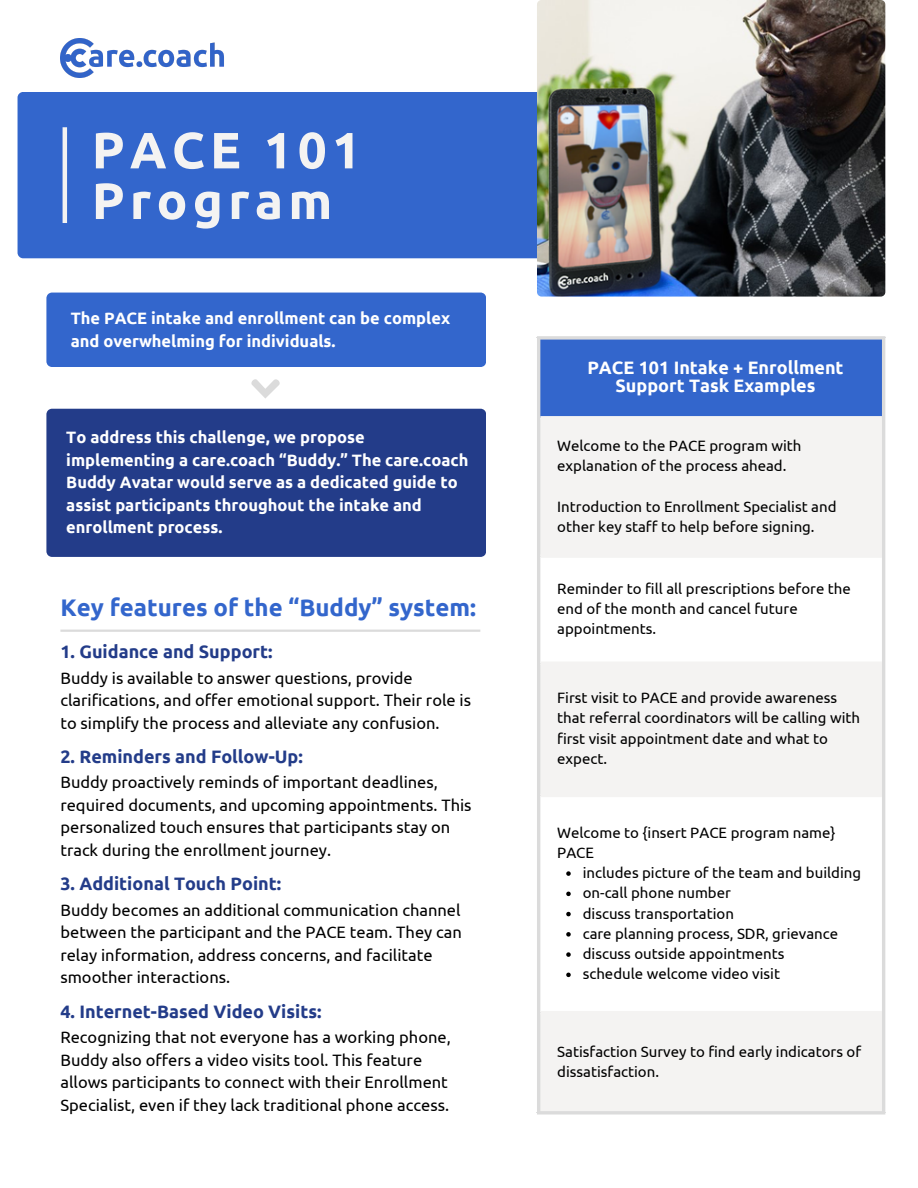
<style>
.page{position:relative;width:918px;height:1188px;background:#fff}
.page>*{position:absolute;margin:0;border:0;box-sizing:border-box;transform-origin:0 0}
.t1{font:700 51px/50.7px "Ubuntu";letter-spacing:.1em;color:#f4f3f2}
.t2{font:700 24px "Ubuntu";color:#36c}
.t3{font:700 18px "Ubuntu";color:#233c89}
.t4{font:700 18px "Ubuntu";color:#fff}
.t5{font:16.5px/22.5px "Ubuntu";color:#000}
.t6{font:700 16.5px/22.5px "Ubuntu";color:#fff}
.t7{font:15px/20.2px "Ubuntu";color:#000}
</style>
<div class="page">
<div style="left:18px;top:92px;width:599px;height:166px;background:#36c;border-radius:6px"></div>
<img style="left:537px;top:0;width:348px;height:297px;border-radius:4px">
<img style="left:60px;top:38px;width:164px;height:39px">
<div style="left:538px;top:338px;width:346px;height:80px;background:#36c"></div>
<svg style="left:540px;top:419px;width:342px;height:692px;fill:#f4f3f2"></svg>
<div style="left:538px;top:556px;width:346px;height:108px;background:#fff"></div>
<svg style="left:566px;top:871px;width:5px;height:5px"></svg>
<svg style="left:566px;top:892px;width:5px;height:4px"></svg>
<svg style="left:566px;top:912px;width:5px;height:4px"></svg>
<svg style="left:566px;top:932px;width:5px;height:5px"></svg>
<svg style="left:566px;top:952px;width:5px;height:5px"></svg>
<svg style="left:566px;top:973px;width:5px;height:4px"></svg>
<hr style="left:537px;top:340px;width:3px;height:771px;background:#dbdbdb">
<hr style="left:882px;top:340px;width:3px;height:771px;background:#dbdbdb">
<svg style="left:537px;top:336px;width:348px;height:4px"></svg>
<svg style="left:537px;top:1111px;width:348px;height:4px"></svg>
<hr style="left:540px;top:416px;width:342px;height:3px;background:#f4f3f2">
<hr style="left:540px;top:554px;width:342px;height:4px;background:#f4f3f2">
<hr style="left:540px;top:662px;width:342px;height:3px;background:#f4f3f2">
<hr style="left:540px;top:794px;width:342px;height:3px;background:#f4f3f2">
<hr style="left:540px;top:1011px;width:342px;height:3px;background:#f4f3f2">
<hr style="left:63px;top:127px;width:4px;height:96px;background:#f4f3f2">
<hr style="left:60px;top:630px;width:420px;height:2px;background:#dbdbdb">
<div style="left:46px;top:409px;width:440px;height:148px;background:#233c89"></div>
<div style="left:46px;top:293px;width:440px;height:74px;background:#36c"></div>
<svg style="left:251px;top:379px;width:29px;height:20px"></svg>
<p class="t1" style="left:92px;top:124px;width:271px">PACE 101<br>Program</p>
<p class="t6" style="left:71px;top:307px;width:381px">The PACE intake and enrollment can be complex and overwhelming for individuals.</p>
<p class="t6" style="left:66px;top:426px;width:404px">To address this challenge, we propose implementing a care.coach “Buddy.” The care.coach Buddy Avatar would serve as a dedicated guide to assist participants throughout the intake and enrollment process.</p>
<h3 class="t2" style="left:60px;top:593px;width:417px">Key features of the “Buddy” system:</h3>
<h2 class="t3" style="left:60px;top:641px;width:214px">1. Guidance and Support:</h2>
<p class="t5" style="left:60px;top:666px;width:412px">Buddy is available to answer questions, provide clarifications, and offer emotional support. Their role is to simplify the process and alleviate any confusion.</p>
<p class="t3" style="left:60px;top:746px;width:244px">2. Reminders and Follow-Up:</p>
<h3 class="t5" style="left:60px;top:771px;width:413px">Buddy proactively reminds of important deadlines, required documents, and upcoming appointments. This personalized touch ensures that participants stay on track during the enrollment journey.</h3>
<p class="t3" style="left:60px;top:874px;width:222px">3. Additional Touch Point:</p>
<h3 class="t5" style="left:60px;top:898px;width:403px">Buddy becomes an additional communication channel between the participant and the PACE team. They can relay information, address concerns, and facilitate smoother interactions.</h3>
<p class="t3" style="left:60px;top:1001px;width:263px">4. Internet-Based Video Visits:</p>
<h3 class="t5" style="left:60px;top:1026px;width:392px">Recognizing that not everyone has a working phone, Buddy also offers a video visits tool. This feature allows participants to connect with their Enrollment Specialist, even if they lack traditional phone access.</h3>
<h1 class="t4" style="left:587px;top:358px;width:258px">PACE 101 Intake + Enrollment</h1>
<h3 class="t4" style="left:615px;top:376px;width:202px">Support Task Examples</h3>
<p class="t7" style="left:557px;top:435px;width:246px">Welcome to the PACE program with explanation of the process ahead.</p>
<p class="t7" style="left:557px;top:496px;width:281px">Introduction to Enrollment Specialist and other key staff to help before signing.</p>
<p class="t7" style="left:557px;top:578px;width:295px">Reminder to fill all prescriptions before the end of the month and cancel future appointments.</p>
<p class="t7" style="left:557px;top:687px;width:304px">First visit to PACE and provide awareness that referral coordinators will be calling with first visit appointment date and what to expect.</p>
<p class="t7" style="left:557px;top:822px;width:280px">Welcome to {insert PACE program name}<br>PACE</p>
<p class="t7" style="left:583px;top:862px;width:280px">includes picture of the team and building</p>
<p class="t7" style="left:583px;top:883px;width:150px">on-call phone number</p>
<p class="t7" style="left:583px;top:903px;width:153px">discuss transportation</p>
<p class="t7" style="left:583px;top:923px;width:257px">care planning process, SDR, grievance</p>
<p class="t7" style="left:583px;top:943px;width:203px">discuss outside appointments</p>
<p class="t7" style="left:583px;top:964px;width:199px">schedule welcome video visit</p>
<p class="t7" style="left:557px;top:1041px;width:305px">Satisfaction Survey to find early indicators of dissatisfaction.</p>
</div>
